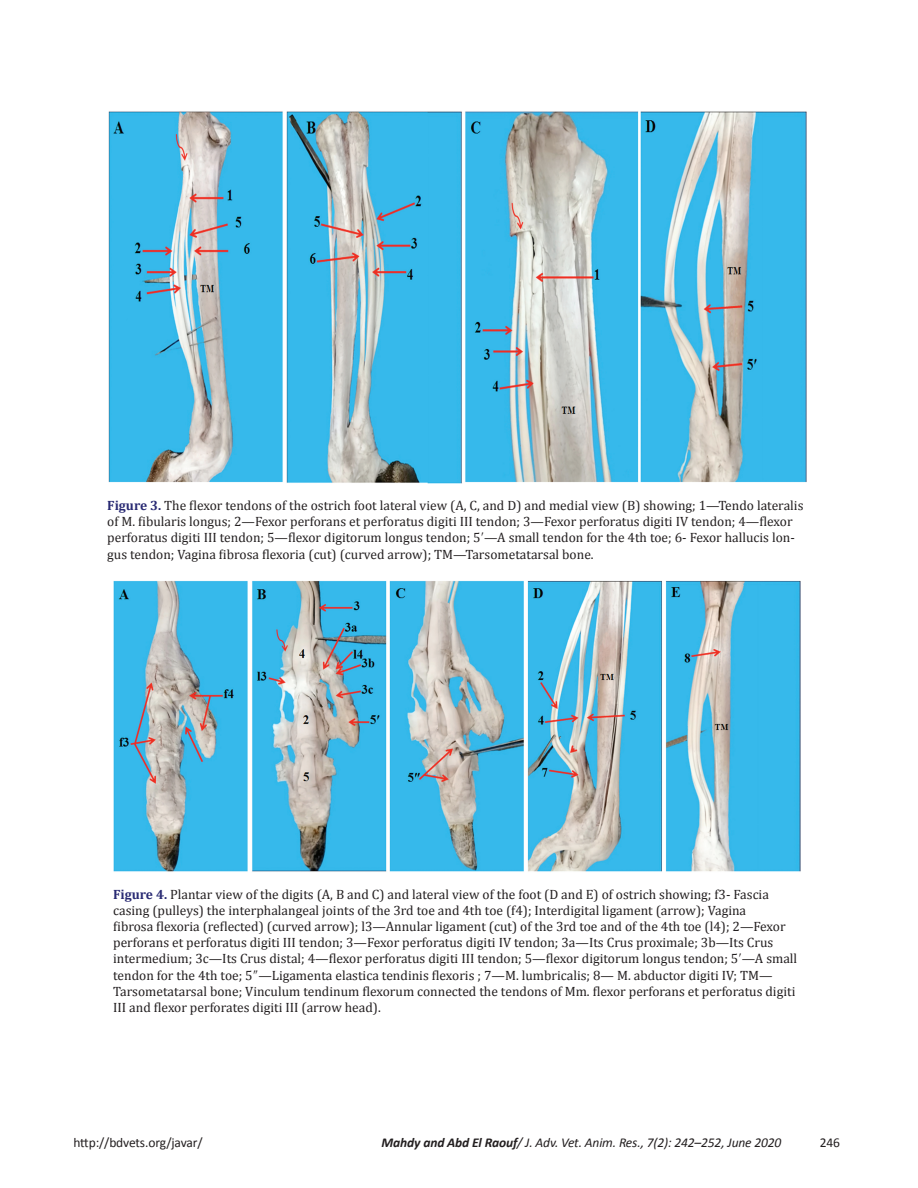
<style>
.page{position:relative;width:918px;height:1188px;background:#fff}
.page>*{position:absolute;margin:0;border:0;box-sizing:border-box;transform-origin:0 0}
.t1{font:13.5px/16.2px "Cambria";color:#231f20}
.t2{font:italic 13.5px "Calibri";letter-spacing:-.01em;color:#231f20}
.t3{font:13.5px "Calibri";letter-spacing:-.01em;color:#231f20}
.s1{font-weight:700;color:#292a73}
.s2{font-weight:700}
</style>
<div class="page">
<img style="left:108px;top:111px;width:698px;height:373px">
<img style="left:113px;top:580px;width:687px;height:292px">
<p class="t1" style="left:107px;top:497px;width:698px"><span class="s1">Figure 3.</span> The flexor tendons of the ostrich foot lateral view (A, C, and D) and medial view (B) showing; 1—Tendo lateralis of M. fibularis longus; 2—Fexor perforans et perforatus digiti III tendon; 3—Fexor perforatus digiti IV tendon; 4—flexor perforatus digiti III tendon; 5—flexor digitorum longus tendon; 5 —A small tendon for the 4th toe; 6- Fexor hallucis lon&shy;gus tendon; Vagina fibrosa flexoria (cut) (curved arrow); TM—Tarsometatarsal bone.</p>
<p class="t1" style="left:113px;top:886px;width:686px"><span class="s1">Figure 4.</span> Plantar view of the digits (A, B and C) and lateral view of the foot (D and E) of ostrich showing; f3- Fascia casing (pulleys) the interphalangeal joints of the 3rd toe and 4th toe (f4); Interdigital ligament (arrow); Vagina<br>fibrosa flexoria (reflected) (curved arrow); l3—Annular ligament (cut) of the 3rd toe and of the 4th toe (l4); 2—Fexor perforans et perforatus digiti III tendon; 3—Fexor perforatus digiti IV tendon; 3a—Its Crus proximale; 3b—Its Crus intermedium; 3c—Its Crus distal; 4—flexor perforatus digiti III tendon; 5—flexor digitorum longus tendon; 5 —A small tendon for the 4th toe; 5 —Ligamenta elastica tendinis flexoris ; 7—M. lumbricalis; 8— M. abductor digiti IV; TM— Tarsometatarsal bone; Vinculum tendinum flexorum connected the tendons of Mm. flexor perforans et perforatus digiti III and flexor perforates digiti III (arrow head).</p>
<p class="t3" style="left:74px;top:1134px;width:131px">http://bdvets.org/javar/</p>
<p class="t2" style="left:382px;top:1134px;width:401px"><span class="s2">Mahdy and Abd El Raouf</span>/ J. Adv. Vet. Anim. Res., 7(2): 242–252, June 2020</p>
<p class="t3" style="left:820px;top:1134px;width:22px">246</p>
</div>
